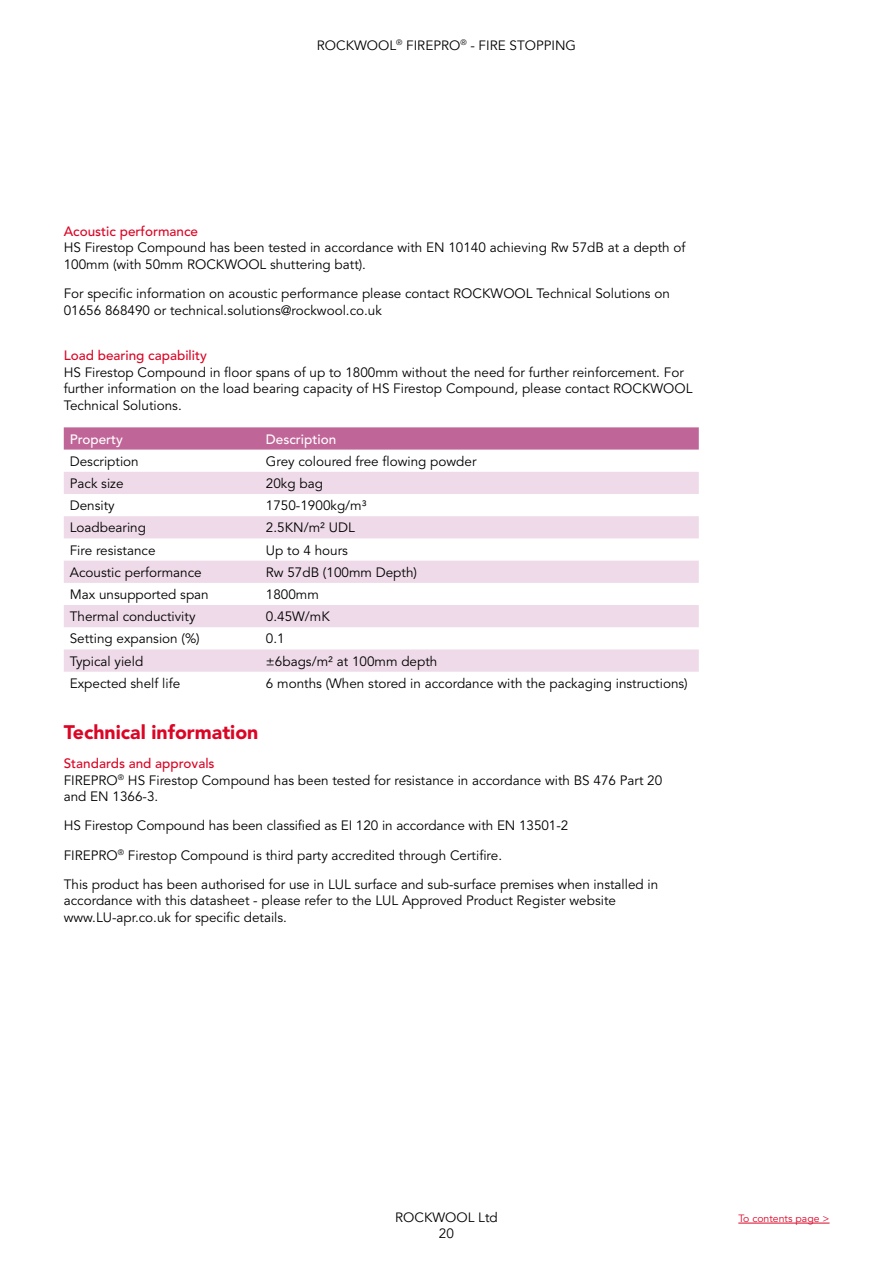
<style>
.page{position:relative;width:893px;height:1263px;background:#fff}
.page>*{position:absolute;margin:0;border:0;box-sizing:border-box;transform-origin:0 0}
.t1{font:900 19.5px "Avenir LT Std";color:#db0626}
.t2{font:13.5px/16.5px "Avenir LT Std";color:#000}
.t3{font:13.5px/16.2px "Avenir";color:#000;text-align:center}
.t4{font:500 13.5px "Avenir LT Std";color:#db0626}
.t5{font:500 13.5px "Avenir LT Std";color:#fff}
.t6{font:10.5px "Avenir LT Std";color:#db0626}
.s1{font-weight:500;color:#db0626}
</style>
<div class="page">
<hr style="left:738px;top:1223px;width:91px;height:1px;background:#db0626">
<svg style="left:64px;top:427px;width:635px;height:23px;background:#c26a9b"></svg>
<svg style="left:64px;top:472px;width:635px;height:200px;fill:#eedae8"></svg>
<p class="t3" style="left:317px;top:37px;width:261px">ROCKWOOL<sup>®</sup> FIREPRO<sup>®</sup> - FIRE STOPPING</p>
<p class="t4" style="left:64px;top:223px;width:136px">Acoustic performance</p>
<p class="t2" style="left:64px;top:240px;width:623px">HS Firestop Compound has been tested in accordance with EN 10140 achieving Rw 57dB at a depth of<br>100mm (with 50mm ROCKWOOL shuttering batt).</p>
<p class="t2" style="left:64px;top:286px;width:608px">For specific information on acoustic performance please contact ROCKWOOL Technical Solutions on<br>01656 868490 or technical.solutions@rockwool.co.uk</p>
<p class="t4" style="left:64px;top:348px;width:145px">Load bearing capability</p>
<p class="t2" style="left:64px;top:364px;width:630px">HS Firestop Compound in floor spans of up to 1800mm without the need for further reinforcement. For further information on the load bearing capacity of HS Firestop Compound, please contact ROCKWOOL<br>Technical Solutions.</p>
<p class="t5" style="left:70px;top:431px;width:55px">Property</p>
<p class="t5" style="left:266px;top:431px;width:72px">Description</p>
<p class="t2" style="left:70px;top:453px;width:70px">Description</p>
<p class="t2" style="left:266px;top:453px;width:212px">Grey coloured free flowing powder</p>
<p class="t2" style="left:70px;top:475px;width:55px">Pack size</p>
<p class="t2" style="left:266px;top:475px;width:59px">20kg bag</p>
<p class="t2" style="left:70px;top:498px;width:46px">Density</p>
<p class="t2" style="left:266px;top:498px;width:102px">1750-1900kg/m³</p>
<p class="t2" style="left:70px;top:520px;width:78px">Loadbearing</p>
<p class="t2" style="left:266px;top:520px;width:90px">2.5KN/m² UDL</p>
<p class="t2" style="left:70px;top:542px;width:87px">Fire resistance</p>
<p class="t2" style="left:266px;top:542px;width:84px">Up to 4 hours</p>
<p class="t2" style="left:70px;top:564px;width:134px">Acoustic performance</p>
<p class="t2" style="left:266px;top:564px;width:153px">Rw 57dB (100mm Depth)</p>
<p class="t2" style="left:70px;top:586px;width:141px">Max unsupported span</p>
<p class="t2" style="left:266px;top:586px;width:55px">1800mm</p>
<p class="t2" style="left:70px;top:609px;width:127px">Thermal conductivity</p>
<p class="t2" style="left:266px;top:609px;width:66px">0.45W/mK</p>
<p class="t2" style="left:70px;top:631px;width:132px">Setting expansion (%)</p>
<p class="t2" style="left:266px;top:631px;width:20px">0.1</p>
<p class="t2" style="left:70px;top:653px;width:75px">Typical yield</p>
<p class="t2" style="left:266px;top:653px;width:173px">±6bags/m² at 100mm depth</p>
<p class="t2" style="left:70px;top:675px;width:112px">Expected shelf life</p>
<p class="t2" style="left:266px;top:675px;width:423px">6 months (When stored in accordance with the packaging instructions)</p>
<h1 class="t1" style="left:64px;top:720px;width:196px">Technical information</h1>
<p class="t2" style="left:64px;top:756px;width:600px"><span class="s1">Standards and approvals<br></span>FIREPRO<sup>®</sup> HS Firestop Compound has been tested for resistance in accordance with BS 476 Part 20 and EN 1366-3.</p>
<p class="t2" style="left:64px;top:811px;width:596px;line-height:29.2px">HS Firestop Compound has been classified as EI 120 in accordance with EN 13501-2<br>FIREPRO<sup>®</sup> Firestop Compound is third party accredited through Certifire.<br>This product has been authorised for use in LUL surface and sub-surface premises when installed in</p>
<p class="t2" style="left:64px;top:893px;width:554px">accordance with this datasheet - please refer to the LUL Approved Product Register website www.LU-apr.co.uk for specific details.</p>
<p class="t3" style="left:395px;top:1209px;width:104px">ROCKWOOL Ltd<br>20</p>
<p class="t6" style="left:738px;top:1212px;width:93px">To contents page &gt;</p>
</div>
